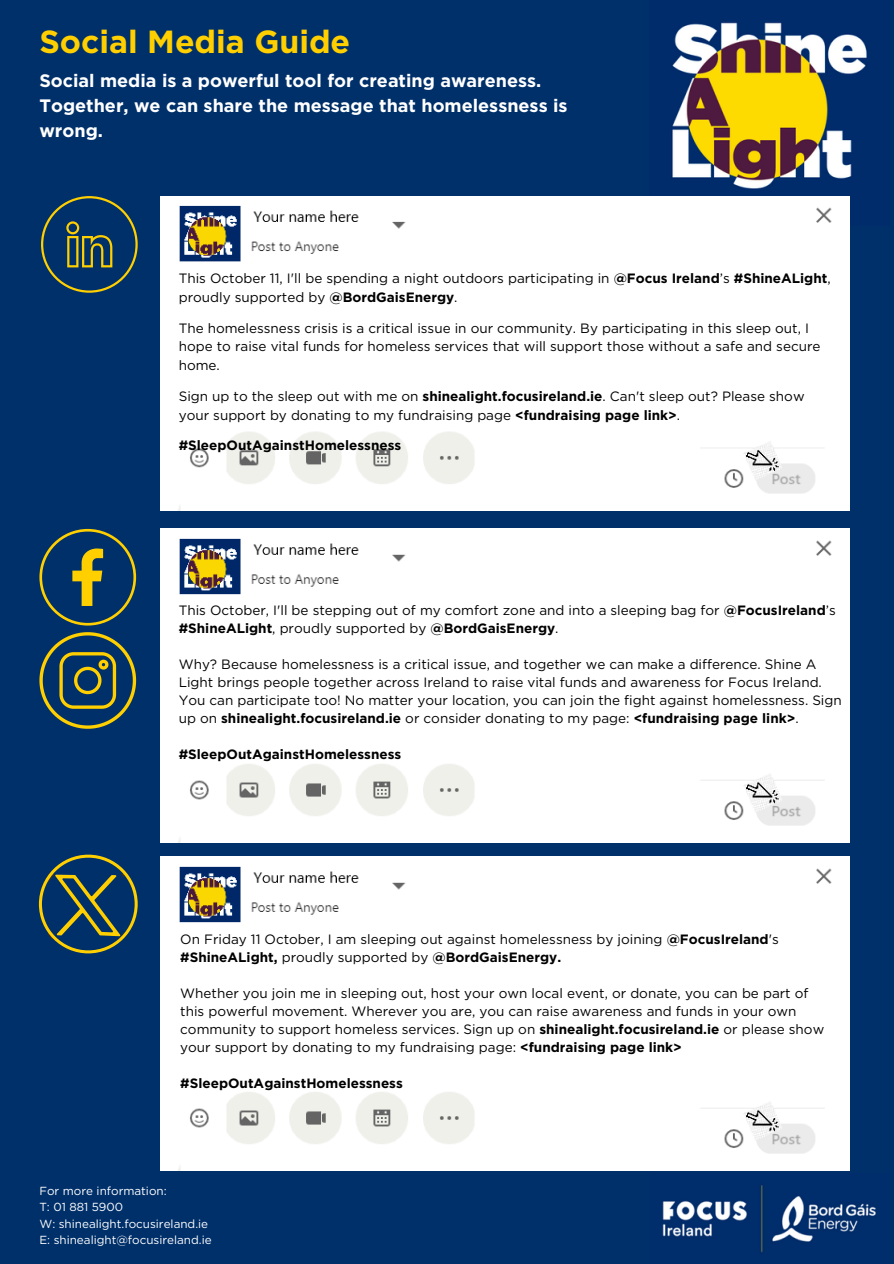
<style>
.page{position:relative;width:894px;height:1264px;background:#fff}
.page>*{position:absolute;margin:0;border:0;box-sizing:border-box;transform-origin:0 0}
.t1{font:700 31.95px "Gotham";color:#ffcf00}
.t2{font:700 18px/24.8px "Gotham";color:#fff}
.t3{font:13.5px/18px "Gotham";color:#000}
.t4{font:700 13.5px "Gotham";color:#000}
.t5{font:11.7px "Gotham";color:#fff}
.s1{font-weight:700}
</style>
<div class="page">
<div style="left:0;top:0;width:893px;height:1263px;background:#00306a"></div>
<img style="left:671px;top:22px;width:197px;height:204px">
<img style="left:662px;top:1185px;width:214px;height:67px">
<svg style="left:41px;top:196px;width:97px;height:97px"></svg>
<svg style="left:39px;top:529px;width:97px;height:96px"></svg>
<img style="left:160px;top:529px;width:689px;height:314px">
<div style="left:170px;top:609px;width:663px;height:153px;background:#fff"></div>
<img style="left:160px;top:856px;width:689px;height:314px">
<div style="left:169px;top:932px;width:664px;height:153px;background:#fff"></div>
<img style="left:160px;top:196px;width:689px;height:314px">
<div style="left:177px;top:275px;width:656px;height:156px;background:#fff"></div>
<svg style="left:39px;top:632px;width:97px;height:96px"></svg>
<svg style="left:38px;top:854px;width:100px;height:100px"></svg>
<h4 class="t1" style="left:39px;top:22px;width:312px">Social Media Guide</h4>
<h3 class="t2" style="left:39px;top:68px;width:529px">Social media is a powerful tool for creating awareness.<br>Together, we can share the message that homelessness is wrong.</h3>
<p class="t3" style="left:179px;top:269px;width:653px;line-height:18.8px">This October 11, I'll be spending a night outdoors participating in <span class="s1">@Focus Ireland</span>’s <span class="s1">#ShineALight</span>, proudly supported by <span class="s1">@BordGaisEnergy</span>.</p>
<p class="t3" style="left:179px;top:318px;width:643px;line-height:18.8px">The homelessness crisis is a critical issue in our community. By participating in this sleep out, I hope to raise vital funds for homeless services that will support those without a safe and secure home.</p>
<h4 class="t3" style="left:179px;top:386px;width:627px;line-height:18.8px">Sign up to the sleep out with me on <span class="s1">shinealight.focusireland.ie</span>. Can't sleep out? Please show your support by donating to my fundraising page <span class="s1">&lt;fundraising page link&gt;</span>.</h4>
<h4 class="t4" style="left:179px;top:437px;width:224px">#SleepOutAgainstHomelessness</h4>
<h3 class="t3" style="left:179px;top:601px;width:658px">This October, I'll be stepping out of my comfort zone and into a sleeping bag for <span class="s1">@FocusIreland</span>’s <span class="s1">#ShineALight</span>, proudly supported by <span class="s1">@BordGaisEnergy</span>.</h3>
<p class="t3" style="left:179px;top:655px;width:664px">Why? Because homelessness is a critical issue, and together we can make a difference. Shine A Light brings people together across Ireland to raise vital funds and awareness for Focus Ireland.<br>You can participate too! No matter your location, you can join the fight against homelessness. Sign up on <span class="s1">shinealight.focusireland.ie</span> or consider donating to my page: <span class="s1">&lt;fundraising page link&gt;</span>.</p>
<p class="t4" style="left:179px;top:746px;width:224px">#SleepOutAgainstHomelessness</p>
<h3 class="t3" style="left:180px;top:930px;width:600px">On Friday 11 October, I am sleeping out against homelessness by joining <span class="s1">@FocusIreland</span>'s <span class="s1">#ShineALight,</span> proudly supported by <span class="s1">@BordGaisEnergy.</span></h3>
<p class="t3" style="left:180px;top:984px;width:645px">Whether you join me in sleeping out, host your own local event, or donate, you can be part of this powerful movement. Wherever you are, you can raise awareness and funds in your own community to support homeless services. Sign up on <span class="s1">shinealight.focusireland.ie</span> or please show your support by donating to my fundraising page: <span class="s1">&lt;fundraising page link&gt;</span></p>
<h4 class="t4" style="left:180px;top:1075px;width:224px">#SleepOutAgainstHomelessness</h4>
<h1 class="t5" style="left:39px;top:1183px;width:129px">For more information:</h1>
<h2 class="t5" style="left:39px;top:1200px;width:85px">T: 01 881 5900</h2>
<p class="t5" style="left:39px;top:1216px;width:170px">W: shinealight.focusireland.ie</p>
<p class="t5" style="left:39px;top:1232px;width:174px">E: shinealight@focusireland.ie</p>
</div>
